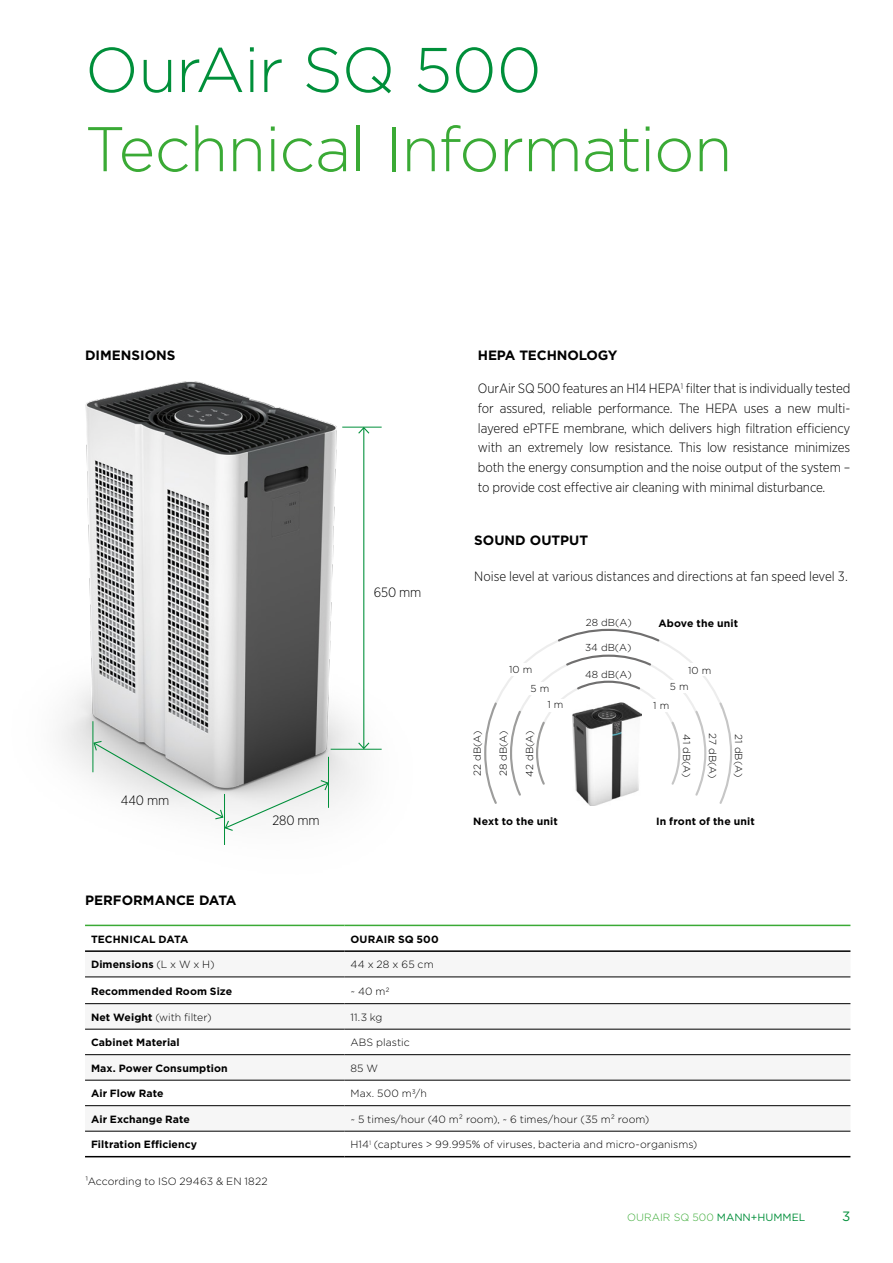
<style>
.page{position:relative;width:893px;height:1263px;background:#fff}
.page>*{position:absolute;margin:0;border:0;box-sizing:border-box;transform-origin:0 0}
.t1{font:300 63px "Gotham";letter-spacing:-.015em;color:#3aaa35}
.t2{font:300 63px "Gotham";letter-spacing:-.015em;color:#008f3a}
.t3{font:300 13.5px/19.8px "Gotham Narrow";letter-spacing:-.01em;color:#000;text-align:justify}
.t4{font:700 13.5px "Gotham";color:#000}
.t5{font:13.5px "Gotham";color:#008f3a}
.t6{font:300 10.5px "Gotham";letter-spacing:.005em;color:#000}
.t7{font:700 10.5px "Gotham";letter-spacing:.01em;color:#000}
.t8{font:300 10.5px "Gotham";color:#3aaa35}
.t9{font:300 10.05px "Gotham";color:#000}
.s1{font-weight:300}
.s2{font-weight:700}
.s3{font-weight:400;color:#008f3a}
</style>
<div class="page">
<img style="left:61px;top:381px;width:321px;height:454px">
<hr style="left:363px;top:428px;width:1px;height:320px;background:#008f3a">
<svg style="left:357px;top:741px;width:13px;height:8px"></svg>
<svg style="left:357px;top:426px;width:13px;height:9px"></svg>
<svg style="left:85px;top:976px;width:765px;height:155px;fill:#f6f6f6"></svg>
<hr style="left:85px;top:977px;width:259px;height:1px;background:#000">
<hr style="left:85px;top:1003px;width:259px;height:1px;background:#000">
<hr style="left:85px;top:1131px;width:259px;height:1px;background:#000">
<hr style="left:344px;top:1131px;width:506px;height:1px;background:#000">
<hr style="left:85px;top:1156px;width:259px;height:1px;background:#000">
<hr style="left:344px;top:1156px;width:506px;height:1px;background:#000">
<hr style="left:85px;top:1029px;width:259px;height:1px;background:#000">
<hr style="left:344px;top:1029px;width:506px;height:1px;background:#000">
<hr style="left:85px;top:1054px;width:259px;height:1px;background:#000">
<hr style="left:344px;top:1054px;width:506px;height:1px;background:#000">
<hr style="left:85px;top:1080px;width:259px;height:1px;background:#000">
<hr style="left:344px;top:1080px;width:506px;height:1px;background:#000">
<hr style="left:85px;top:1105px;width:259px;height:1px;background:#000">
<hr style="left:344px;top:1105px;width:506px;height:1px;background:#000">
<hr style="left:85px;top:925px;width:259px;height:1px;background:#3aaa35">
<hr style="left:85px;top:950px;width:259px;height:2px;background:#000">
<hr style="left:344px;top:925px;width:506px;height:1px;background:#3aaa35">
<hr style="left:344px;top:950px;width:506px;height:2px;background:#000">
<hr style="left:344px;top:977px;width:506px;height:1px;background:#000">
<hr style="left:344px;top:1003px;width:506px;height:1px;background:#000">
<hr style="left:93px;top:721px;width:1px;height:51px;background:#008f3a">
<hr style="left:224px;top:794px;width:1px;height:51px;background:#008f3a">
<hr style="left:331px;top:749px;width:51px;height:1px;background:#008f3a">
<hr style="left:342px;top:427px;width:40px;height:1px;background:#008f3a">
<svg style="left:93px;top:740px;width:236px;height:92px"></svg>
<svg style="left:484px;top:628px;width:248px;height:176px"></svg>
<div style="left:544px;top:699px;width:24px;height:12px;background:#fff"></div>
<div style="left:528px;top:682px;width:24px;height:13px;background:#fff"></div>
<div style="left:509px;top:664px;width:24px;height:12px;background:#fff"></div>
<img style="left:573px;top:700px;width:69px;height:106px">
<h1 class="t2" style="left:85px;top:30px;width:458px">OurAir SQ 500</h1>
<h1 class="t1" style="left:85px;top:109px;width:649px">Technical Information</h1>
<p class="t4" style="left:85px;top:346px;width:92px">DIMENSIONS</p>
<p class="t3" style="left:121px;top:790px;width:50px">440 mm</p>
<p class="t3" style="left:273px;top:810px;width:49px">280 mm</p>
<p class="t3" style="left:374px;top:582px;width:49px">650 mm</p>
<p class="t4" style="left:478px;top:347px;width:141px">HEPA TECHNOLOGY</p>
<p class="t3" style="left:478px;top:378px;width:374px">OurAir SQ 500 features an H14 HEPA<sup>1</sup> filter that is individually tested for assured, reliable performance. The HEPA uses a new multi&shy;layered ePTFE membrane, which delivers high filtration efficiency with an extremely low resistance. This low resistance minimizes both the energy consumption and the noise output of the system – to provide cost effective air cleaning with minimal disturbance.</p>
<p class="t4" style="left:474px;top:531px;width:115px">SOUND OUTPUT</p>
<p class="t3" style="left:474px;top:566px;width:375px">Noise level at various distances and directions at fan speed level 3.</p>
<p class="t9" style="left:509px;top:663px;width:25px">10 m</p>
<p class="t9" style="left:586px;top:616px;width:47px">28 dB(A)</p>
<p class="t9" style="left:585px;top:642px;width:48px">34 dB(A)</p>
<p class="t9" style="left:585px;top:668px;width:48px">48 dB(A)</p>
<p class="t7" style="left:658px;top:616px;width:81px">Above the unit</p>
<p class="t9" style="left:688px;top:664px;width:25px">10 m</p>
<p class="t9" style="left:531px;top:682px;width:20px">5 m</p>
<p class="t9" style="left:670px;top:680px;width:20px">5 m</p>
<p class="t9" style="left:471px;top:776px;width:47px;rotate:-90deg">22 dB(A)</p>
<p class="t9" style="left:497px;top:776px;width:47px;rotate:-90deg">28 dB(A)</p>
<p class="t9" style="left:523px;top:776px;width:48px;rotate:-90deg">42 dB(A)</p>
<p class="t9" style="left:547px;top:698px;width:17px">1 m</p>
<p class="t9" style="left:653px;top:699px;width:17px">1 m</p>
<p class="t9" style="left:693px;top:734px;width:45px;rotate:90deg">41 dB(A)</p>
<p class="t9" style="left:719px;top:733px;width:47px;rotate:90deg">27 dB(A)</p>
<p class="t9" style="left:745px;top:734px;width:44px;rotate:90deg">21 dB(A)</p>
<p class="t7" style="left:473px;top:814px;width:86px">Next to the unit</p>
<p class="t7" style="left:656px;top:814px;width:100px">In front of the unit</p>
<p class="t4" style="left:85px;top:891px;width:153px">PERFORMANCE DATA</p>
<p class="t7" style="left:91px;top:932px;width:99px">TECHNICAL DATA</p>
<p class="t7" style="left:350px;top:932px;width:90px">OURAIR SQ 500</p>
<p class="t7" style="left:91px;top:957px;width:125px">Dimensions <span class="s1">(L x W x H)</span></p>
<p class="t6" style="left:350px;top:958px;width:85px">44 x 28 x 65 cm</p>
<p class="t7" style="left:91px;top:984px;width:143px">Recommended Room Size</p>
<p class="t6" style="left:350px;top:985px;width:41px">~ 40 m2</p>
<p class="t6" style="left:91px;top:1010px;width:122px"><span class="s2">Net Weight</span> (with filter)</p>
<p class="t6" style="left:350px;top:1010px;width:34px">11.3 kg</p>
<p class="t7" style="left:91px;top:1035px;width:90px">Cabinet Material</p>
<p class="t6" style="left:350px;top:1036px;width:61px">ABS plastic</p>
<p class="t7" style="left:91px;top:1061px;width:138px">Max. Power Consumption</p>
<p class="t6" style="left:350px;top:1061px;width:29px">85 W</p>
<p class="t7" style="left:91px;top:1086px;width:74px">Air Flow Rate</p>
<p class="t6" style="left:350px;top:1087px;width:78px">Max. 500 m3/h</p>
<p class="t7" style="left:91px;top:1112px;width:101px">Air Exchange Rate</p>
<p class="t6" style="left:350px;top:1112px;width:300px">~ 5 times/hour (40 m² room), ~ 6 times/hour (35 m² room)</p>
<p class="t7" style="left:91px;top:1137px;width:108px">Filtration Efficiency</p>
<p class="t6" style="left:350px;top:1138px;width:348px">H14<sup>1</sup> (captures &gt; 99.995% of viruses, bacteria and micro-organisms)</p>
<p class="t6" style="left:85px;top:1174px;width:184px">¹According to ISO 29463 &amp; EN 1822</p>
<p class="t8" style="left:627px;top:1210px;width:179px">OURAIR SQ 500 <span class="s3">MANN+HUMMEL</span></p>
<p class="t5" style="left:842px;top:1207px;width:10px">3</p>
</div>
